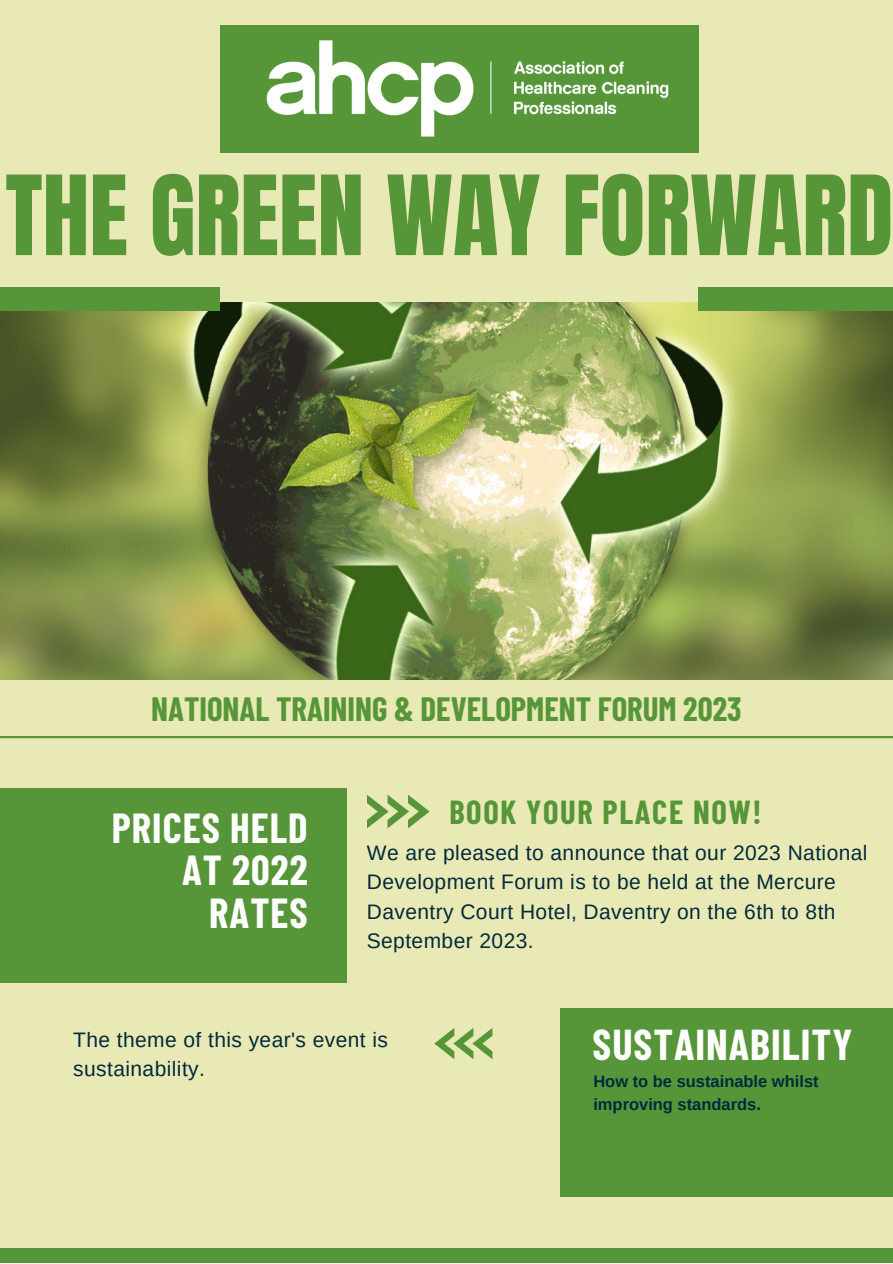
<style>
.page{position:relative;width:893px;height:1264px;background:#fff}
.page>*{position:absolute;margin:0;border:0;box-sizing:border-box;transform-origin:0 0}
.t1{font:93.75px "Anton";color:#569639}
.t2{font:700 42.15px "Barlow Condensed";letter-spacing:.025em;color:#fff}
.t3{font:700 40.95px/42.8px "Barlow Condensed";letter-spacing:.025em;color:#fff;text-align:right}
.t4{font:700 33px "Barlow Condensed";color:#569639}
.t5{font:700 32.55px "Barlow Condensed";letter-spacing:.05em;color:#569639}
.t6{font:21px/29.2px "Arimo";letter-spacing:.02em;color:#022a3d}
.t7{font:700 16.5px/23.5px "Arimo";color:#022a3d}
</style>
<div class="page">
<div style="left:0;top:0;width:892px;height:1262px;background:#e8e9b4"></div>
<div style="left:0;top:788px;width:346px;height:194px;background:#569639"></div>
<img style="left:0;top:302px;width:892px;height:377px">
<div style="left:0;top:288px;width:220px;height:23px;background:#569639"></div>
<div style="left:698px;top:288px;width:194px;height:23px;background:#569639"></div>
<div style="left:559px;top:1008px;width:333px;height:188px;background:#569639"></div>
<svg style="left:367px;top:795px;width:62px;height:33px"></svg>
<div style="left:220px;top:25px;width:478px;height:128px;background:#569639"></div>
<svg style="left:434px;top:1028px;width:58px;height:31px"></svg>
<div style="left:0;top:1248px;width:892px;height:14px;background:#569639"></div>
<hr style="left:0;top:736px;width:892px;height:2px;background:#569639">
<img style="left:266px;top:40px;width:403px;height:97px">
<p class="t1" style="left:5px;top:148px;width:889px">THE GREEN WAY FORWARD</p>
<p class="t4" style="left:151px;top:687px;width:592px">NATIONAL TRAINING &amp; DEVELOPMENT FORUM 2023</p>
<p class="t3" style="left:112px;top:804px;width:197px">PRICES HELD<br>AT 2022<br>RATES</p>
<p class="t5" style="left:449px;top:791px;width:314px">BOOK YOUR PLACE NOW!</p>
<p class="t6" style="left:367px;top:838px;width:502px">We are pleased to announce that our 2023 National Development Forum is to be held at the Mercure Daventry Court Hotel, Daventry on the 6th to 8th September 2023.</p>
<p class="t6" style="left:73px;top:1025px;width:316px">The theme of this year's event is sustainability.</p>
<p class="t2" style="left:592px;top:1017px;width:261px">SUSTAINABILITY</p>
<p class="t7" style="left:593px;top:1068px;width:227px">How to be sustainable whilst improving standards.</p>
</div>
